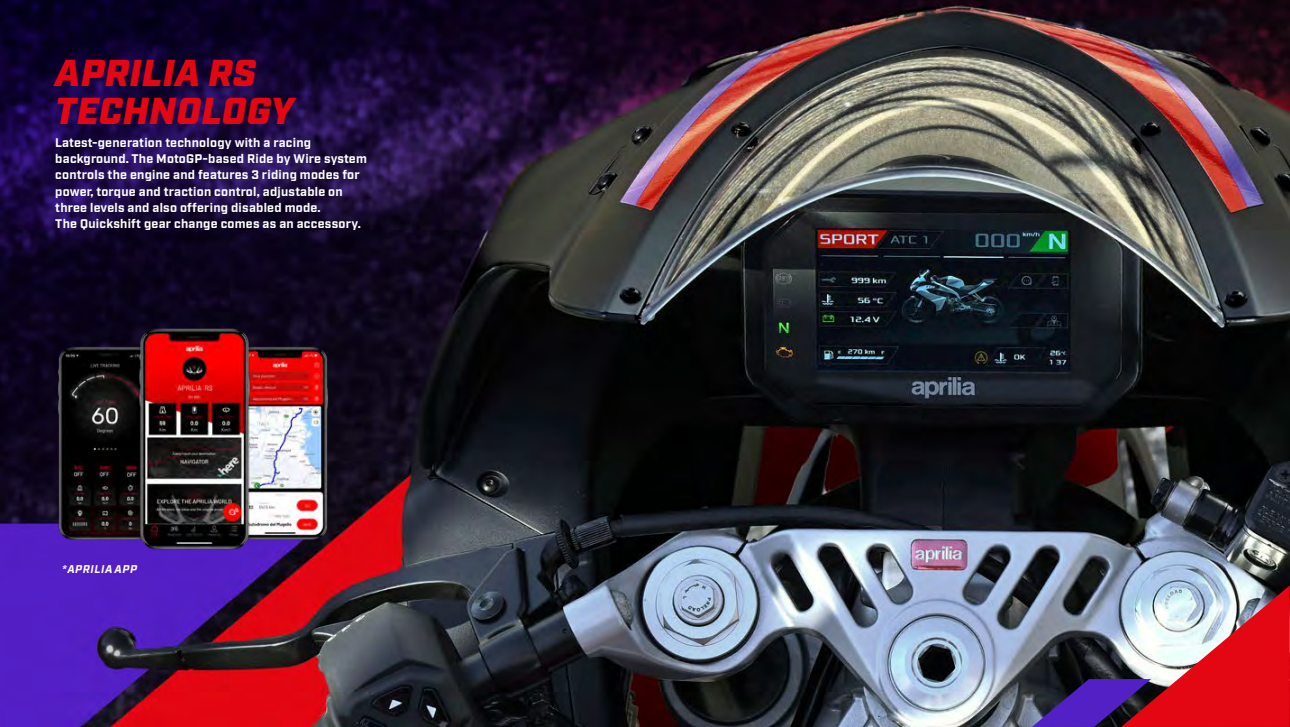
<style>
.page{position:relative;width:1290px;height:727px;background:#fff}
.page>*{position:absolute;margin:0;border:0;box-sizing:border-box;transform-origin:0 0}
.t1{font:italic 900 37.5px/37.5px "Industry";letter-spacing:.02em;color:#e30613}
.t2{font:700 12.5px/16.2px "Industry";letter-spacing:.02em;color:#fff}
.t3{font:italic 700 11.25px "Industry";letter-spacing:.05em;color:#fff}
</style>
<div class="page">
<img style="left:0;top:0;width:1289px;height:727px">
<svg style="left:1032px;top:585px;width:258px;height:141px;background:#9f5b72"></svg>
<img style="left:252px;top:344px;width:79px;height:198px">
<img style="left:55px;top:344px;width:82px;height:198px">
<img style="left:137px;top:325px;width:115px;height:227px">
<h1 class="t1" style="left:55px;top:56px;width:240px">APRILIA RS<br>TECHNOLOGY</h1>
<p class="t2" style="left:55px;top:135px;width:313px">Latest-generation technology with a racing background. The MotoGP-based Ride by Wire system controls the engine and features 3 riding modes for power, torque and traction control, adjustable on three levels and also offering disabled mode.<br>The Quickshift gear change comes as an accessory.</p>
<p class="t3" style="left:62px;top:564px;width:76px">*APRILIA APP</p>
</div>
